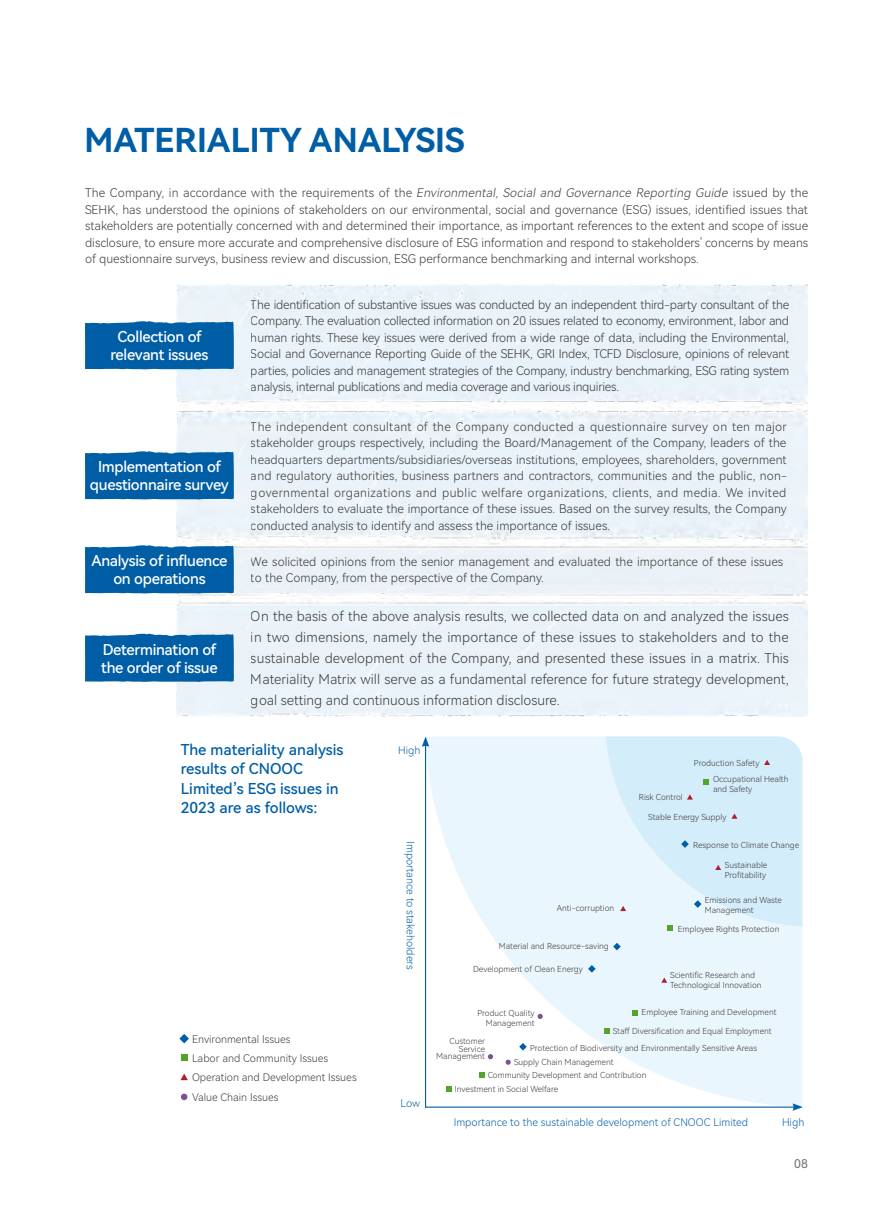
<style>
.page{position:relative;width:893px;height:1212px;background:#fff}
.page>*{position:absolute;margin:0;border:0;box-sizing:border-box;transform-origin:0 0}
.t1{font:33px "Harmony OS Sans SC Bold";color:#005ea6}
.t2{font:15px/18px "Harmony OS Sans SC Medium";letter-spacing:-.02em;color:#fff;text-align:center}
.t3{font:15px/19.5px "Harmony OS Sans SC Medium";color:#005ea6}
.t4{font:13.5px/21px "Harmony OS Sans SC Light";color:#3e3a39;text-align:justify}
.t5{font:12px/16.5px "Harmony OS Sans SC Light";color:#3e3a39;text-align:justify}
.t6{font:12px "Harmony OS Sans SC";color:#727171}
.t7{font:10.5px/19.4px "Harmony OS Sans SC Light";color:#3e3a39}
.t8{font:10.5px "Harmony OS Sans SC Light";color:#005ea6}
.t9{font:8.25px/10.1px "Harmony OS Sans SC Light";color:#3e3a39}
.s1{font-style:italic}
</style>
<div class="page">
<div style="left:85px;top:321px;width:149px;height:48px;background:#005ea6"></div>
<svg style="left:85px;top:633px;width:149px;height:49px;background:#0c66aa"></svg>
<div style="left:85px;top:451px;width:149px;height:48px;background:#005ea6"></div>
<div style="left:85px;top:545px;width:149px;height:48px;background:#005ea6"></div>
<svg style="left:426px;top:737px;width:376px;height:369px;fill:#eaf6fd"></svg>
<hr style="left:425px;top:744px;width:1px;height:364px;background:#005ea6">
<svg style="left:422px;top:736px;width:7px;height:11px"></svg>
<hr style="left:425px;top:1106px;width:370px;height:2px;background:#005ea6">
<svg style="left:792px;top:1103px;width:11px;height:8px"></svg>
<svg style="left:506px;top:1059px;width:5px;height:6px"></svg>
<svg style="left:538px;top:1014px;width:5px;height:5px"></svg>
<svg style="left:488px;top:1054px;width:5px;height:5px"></svg>
<svg style="left:661px;top:977px;width:6px;height:6px"></svg>
<svg style="left:519px;top:1043px;width:8px;height:7px"></svg>
<svg style="left:588px;top:965px;width:8px;height:7px"></svg>
<svg style="left:613px;top:943px;width:8px;height:7px"></svg>
<svg style="left:479px;top:1072px;width:6px;height:5px"></svg>
<svg style="left:604px;top:1028px;width:6px;height:6px"></svg>
<svg style="left:605px;top:736px;width:197px;height:195px;background:#d8eefa"></svg>
<svg style="left:632px;top:1010px;width:6px;height:5px"></svg>
<svg style="left:446px;top:1086px;width:6px;height:5px"></svg>
<div style="left:181px;top:1093px;width:6px;height:7px;background:#7d5192;border-radius:50%"></div>
<svg style="left:180px;top:1073px;width:8px;height:7px"></svg>
<div style="left:181px;top:1054px;width:7px;height:7px;background:#52a42b"></div>
<svg style="left:179px;top:1034px;width:10px;height:9px"></svg>
<h1 class="t1" style="left:85px;top:117px;width:381px">MATERIALITY ANALYSIS</h1>
<p class="t5" style="left:85px;top:184px;width:725px">The Company, in accordance with the requirements of the <span class="s1">Environmental, Social and Governance Reporting Guide</span> issued by the SEHK, has understood the opinions of stakeholders on our environmental, social and governance (ESG) issues, identified issues that stakeholders are potentially concerned with and determined their importance, as important references to the extent and scope of issue disclosure, to ensure more accurate and comprehensive disclosure of ESG information and respond to stakeholders’ concerns by means of questionnaire surveys, business review and discussion, ESG performance benchmarking and internal workshops.</p>
<p class="t2" style="left:111px;top:327px;width:99px">Collection of relevant issues</p>
<p class="t2" style="left:90px;top:457px;width:141px">Implementation of questionnaire survey</p>
<p class="t2" style="left:91px;top:551px;width:138px">Analysis of influence on operations</p>
<p class="t2" style="left:101px;top:640px;width:118px;text-align:left">Determination of the order of issue</p>
<p class="t5" style="left:251px;top:296px;width:540px">The identification of substantive issues was conducted by an independent third-party consultant of the Company. The evaluation collected information on 20 issues related to economy, environment, labor and human rights. These key issues were derived from a wide range of data, including the Environmental, Social and Governance Reporting Guide of the SEHK, GRI Index, TCFD Disclosure, opinions of relevant parties, policies and management strategies of the Company, industry benchmarking, ESG rating system analysis, internal publications and media coverage and various inquiries.</p>
<p class="t5" style="left:251px;top:418px;width:537px">The independent consultant of the Company conducted a questionnaire survey on ten major stakeholder groups respectively, including the Board/Management of the Company, leaders of the headquarters departments/subsidiaries/overseas institutions, employees, shareholders, government and regulatory authorities, business partners and contractors, communities and the public, non&shy;governmental organizations and public welfare organizations, clients, and media. We invited stakeholders to evaluate the importance of these issues. Based on the survey results, the Company conducted analysis to identify and assess the importance of issues.</p>
<p class="t5" style="left:251px;top:553px;width:534px">We solicited opinions from the senior management and evaluated the importance of these issues to the Company, from the perspective of the Company.</p>
<p class="t4" style="left:251px;top:605px;width:540px">On the basis of the above analysis results, we collected data on and analyzed the issues in two dimensions, namely the importance of these issues to stakeholders and to the sustainable development of the Company, and presented these issues in a matrix. This Materiality Matrix will serve as a fundamental reference for future strategy development, goal setting and continuous information disclosure.</p>
<p class="t3" style="left:181px;top:739px;width:164px">The materiality analysis results of CNOOC<br>Limited’s ESG issues in<br>2023 are as follows:</p>
<p class="t7" style="left:192px;top:1029px;width:166px">Environmental Issues<br>Labor and Community Issues<br>Operation and Development Issues<br>Value Chain Issues</p>
<p class="t8" style="left:398px;top:743px;width:24px">High</p>
<p class="t8" style="left:418px;top:841px;width:130px;rotate:90deg">Importance to stakeholders</p>
<p class="t8" style="left:401px;top:1096px;width:21px">Low</p>
<p class="t9" style="left:694px;top:758px;width:67px">Production Safety</p>
<p class="t9" style="left:713px;top:774px;width:77px">Occupational Health and Safety</p>
<p class="t9" style="left:639px;top:792px;width:45px">Risk Control</p>
<p class="t9" style="left:648px;top:811px;width:80px">Stable Energy Supply</p>
<p class="t9" style="left:693px;top:839px;width:108px">Response to Climate Change</p>
<p class="t9" style="left:725px;top:860px;width:44px">Sustainable<br>Profitability</p>
<p class="t9" style="left:705px;top:895px;width:79px">Emissions and Waste<br>Management</p>
<p class="t9" style="left:678px;top:923px;width:103px">Employee Rights Protection</p>
<p class="t9" style="left:557px;top:903px;width:59px">Anti-corruption</p>
<p class="t9" style="left:499px;top:941px;width:112px">Material and Resource-saving</p>
<p class="t9" style="left:473px;top:963px;width:111px">Development of Clean Energy</p>
<p class="t9" style="left:670px;top:970px;width:93px">Scientific Research and<br>Technological Innovation</p>
<p class="t9" style="left:642px;top:1006px;width:136px">Employee Training and Development</p>
<p class="t9" style="left:613px;top:1026px;width:160px">Staff Diversification and Equal Employment</p>
<p class="t9" style="left:477px;top:1008px;width:59px;text-align:right">Product Quality<br>Management</p>
<p class="t9" style="left:436px;top:1037px;width:50px;line-height:7.5px;text-align:right">Customer<br>Service<br>Management</p>
<p class="t9" style="left:530px;top:1042px;width:228px">Protection of Biodiversity and Environmentally Sensitive Areas</p>
<p class="t9" style="left:514px;top:1057px;width:101px">Supply Chain Management</p>
<p class="t9" style="left:488px;top:1069px;width:160px">Community Development and Contribution</p>
<p class="t9" style="left:455px;top:1084px;width:105px">Investment in Social Welfare</p>
<p class="t8" style="left:454px;top:1115px;width:296px">Importance to the sustainable development of CNOOC Limited</p>
<p class="t8" style="left:782px;top:1115px;width:24px">High</p>
<p class="t6" style="left:794px;top:1155px;width:15px">08</p>
</div>
